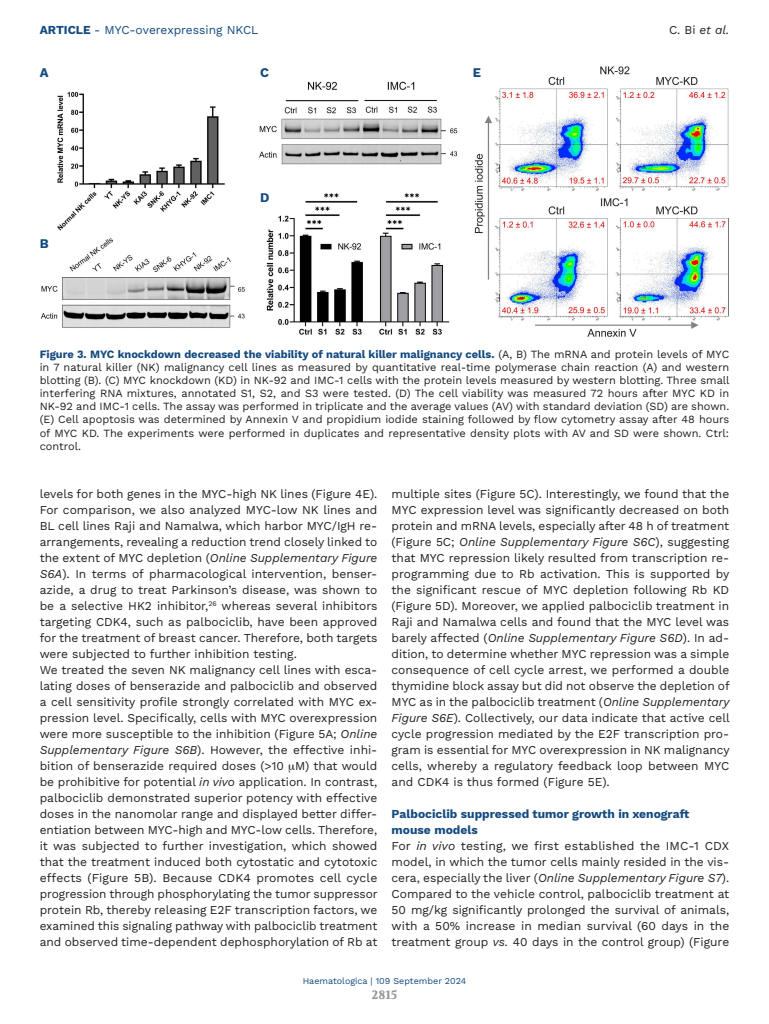
<style>
.page{position:relative;width:769px;height:1024px;background:#fff}
.page>*{position:absolute;margin:0;border:0;box-sizing:border-box;transform-origin:0 0}
.LETTERE_Figure{font:700 13px "Work Sans";color:#134a80}
.TESTO{font:12px/16px "Work Sans";color:#231f20;text-align:justify}
.TITOLETTO_Blu{font:700 12px/16px "Work Sans";color:#134a80}
.t1{font:12px "Work Sans";color:#134a80}
.t2{font:italic 12px "Work Sans";color:#231f20}
.t3{font:700 12px "Volkhov";color:#939598}
.DIDA_Figura{font:11px/13px "Work Sans";color:#231f20;text-align:justify}
.t4{font:9px "Work Sans";color:#134a80}
.s1{font-weight:700}
.s2{font-style:normal}
.s3{font-weight:700;color:#134a80}
.s4{font-style:italic}
</style>
<div class="page">
<img style="left:41px;top:66px;width:687px;height:271px">
<p class="t1" style="left:40px;top:21px;width:220px"><span class="s1">ARTICLE</span> - MYC-overexpressing NKCL</p>
<p class="t2" style="left:668px;top:21px;width:62px"><span class="s2">C. Bi</span> et al.</p>
<p class="LETTERE_Figure" style="left:40px;top:65px;width:10px">A</p>
<p class="LETTERE_Figure" style="left:40px;top:235px;width:10px">B</p>
<p class="LETTERE_Figure" style="left:260px;top:65px;width:10px">C</p>
<p class="LETTERE_Figure" style="left:260px;top:190px;width:11px">D</p>
<p class="LETTERE_Figure" style="left:472px;top:65px;width:10px">E</p>
<p class="DIDA_Figura" style="left:40px;top:348px;width:691px"><span class="s3">Figure 3. MYC knockdown decreased the viability of natural killer malignancy cells.</span> (A, B) The mRNA and protein levels of MYC in 7 natural killer (NK) malignancy cell lines as measured by quantitative real-time polymerase chain reaction (A) and western blotting (B). (C) MYC knockdown (KD) in NK-92 and IMC-1 cells with the protein levels measured by western blotting. Three small interfering RNA mixtures, annotated S1, S2, and S3 were tested. (D) The cell viability was measured 72 hours after MYC KD in NK-92 and IMC-1 cells. The assay was performed in triplicate and the average values (AV) with standard deviation (SD) are shown. (E) Cell apoptosis was determined by Annexin V and propidium iodide staining followed by flow cytometry assay after 48 hours of MYC KD. The experiments were performed in duplicates and representative density plots with AV and SD were shown. Ctrl: control.</p>
<p class="TESTO" style="left:40px;top:485px;width:339px">levels for both genes in the MYC-high NK lines (Figure 4E).<br>For comparison, we also analyzed MYC-low NK lines and BL cell lines Raji and Namalwa, which harbor MYC/IgH re&shy;arrangements, revealing a reduction trend closely linked to the extent of MYC depletion (<span class="s4">Online Supplementary Figure S6A</span>). In terms of pharmacological intervention, benser&shy;azide, a drug to treat Parkinson’s disease, was shown to be a selective HK2 inhibitor,<sup>26</sup> whereas several inhibitors targeting CDK4, such as palbociclib, have been approved for the treatment of breast cancer. Therefore, both targets were subjected to further inhibition testing.</p>
<p class="TESTO" style="left:40px;top:661px;width:339px">We treated the seven NK malignancy cell lines with esca&shy;lating doses of benserazide and palbociclib and observed a cell sensitivity profile strongly correlated with MYC ex&shy;pression level. Specifically, cells with MYC overexpression were more susceptible to the inhibition (Figure 5A; <span class="s4">Online Supplementary Figure S6B</span>). However, the effective inhi&shy;bition of benserazide required doses (&gt;10 M) that would be prohibitive for potential <span class="s4">in vivo</span> application. In contrast, palbociclib demonstrated superior potency with effective doses in the nanomolar range and displayed better differ&shy;entiation between MYC-high and MYC-low cells. Therefore, it was subjected to further investigation, which showed that the treatment induced both cytostatic and cytotoxic effects (Figure 5B). Because CDK4 promotes cell cycle progression through phosphorylating the tumor suppressor protein Rb, thereby releasing E2F transcription factors, we examined this signaling pathway with palbociclib treatment and observed time-dependent dephosphorylation of Rb at</p>
<p class="TESTO" style="left:391px;top:485px;width:339px">multiple sites (Figure 5C). Interestingly, we found that the MYC expression level was significantly decreased on both protein and mRNA levels, especially after 48 h of treatment (Figure 5C; <span class="s4">Online Supplementary Figure S6C</span>), suggesting that MYC repression likely resulted from transcription re&shy;programming due to Rb activation. This is supported by the significant rescue of MYC depletion following Rb KD (Figure 5D). Moreover, we applied palbociclib treatment in Raji and Namalwa cells and found that the MYC level was barely affected (<span class="s4">Online Supplementary Figure S6D</span>). In ad&shy;dition, to determine whether MYC repression was a simple consequence of cell cycle arrest, we performed a double thymidine block assay but did not observe the depletion of MYC as in the palbociclib treatment (<span class="s4">Online Supplementary Figure S6E</span>). Collectively, our data indicate that active cell cycle progression mediated by the E2F transcription pro&shy;gram is essential for MYC overexpression in NK malignancy cells, whereby a regulatory feedback loop between MYC and CDK4 is thus formed (Figure 5E).</p>
<p class="TITOLETTO_Blu" style="left:391px;top:806px;width:299px">Palbociclib suppressed tumor growth in xenograft mouse models</p>
<p class="TESTO" style="left:391px;top:837px;width:339px">For <span class="s4">in vivo</span> testing, we first established the IMC-1 CDX model, in which the tumor cells mainly resided in the vis&shy;cera, especially the liver (<span class="s4">Online Supplementary Figure S7</span>).<br>Compared to the vehicle control, palbociclib treatment at 50 mg/kg significantly prolonged the survival of animals, with a 50% increase in median survival (60 days in the treatment group <span class="s4">vs.</span> 40 days in the control group) (Figure</p>
<p class="t4" style="left:302px;top:974px;width:165px">Haematologica | 109 September 2024</p>
<p class="t3" style="left:371px;top:987px;width:27px">2815</p>
</div>
